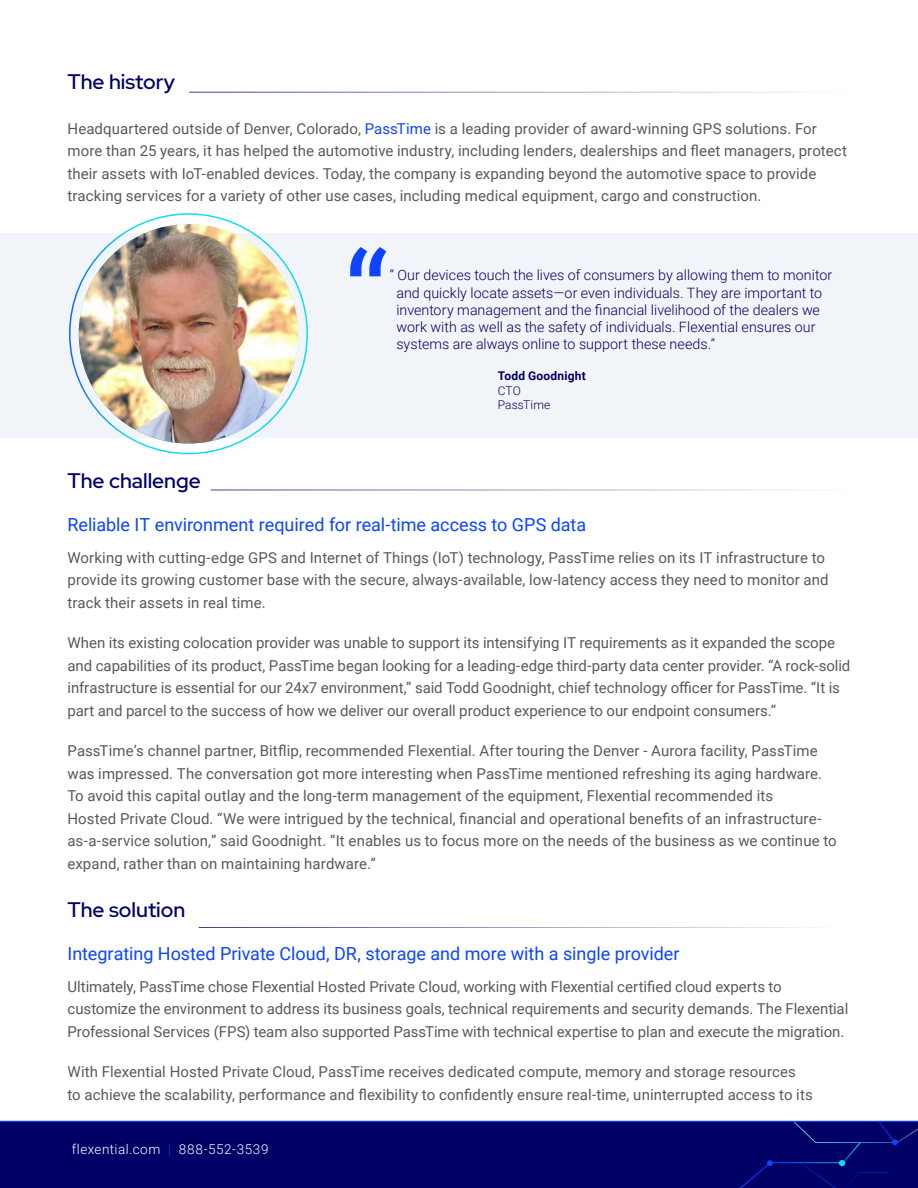
<style>
.page{position:relative;width:918px;height:1188px;background:#fff}
.page>*{position:absolute;margin:0;border:0;box-sizing:border-box;transform-origin:0 0}
.t1{font:124.5px "Roboto";color:#0c44ff}
.Customer_Story_H1{font:500 21px "Red Hat Display";color:#006}
.Customer_Story_H2{font:18px "Roboto";color:#0c44ff}
.Customer_Story_Body{font:15px/22.5px "Roboto";letter-spacing:.005em;color:#58595b}
.Customer_Story_Quote{font:300 14.25px/17.1px "Roboto";color:#006}
.t2{font:300 13.5px "Roboto";letter-spacing:.04em;color:#fff}
.Customer_Story_Attribution{font:700 12px "Roboto";letter-spacing:.02em;color:#006}
.Customer_Story_Attribution-2{font:300 12px/14.4px "Roboto";letter-spacing:.01em;color:#006}
.s1{color:#0c44ff}
</style>
<div class="page">
<div style="left:0;top:1121px;width:793px;height:67px;background:#006"></div>
<hr style="left:769px;top:1162px;width:73px;height:1px;background:#fff">
<svg style="left:793px;top:1120px;width:125px;height:68px"></svg>
<div style="left:714px;top:1160px;width:59px;height:28px;background:#006"></div>
<hr style="left:189px;top:92px;width:659px;height:1px;background:#006">
<hr style="left:211px;top:490px;width:637px;height:1px;background:#006">
<div style="left:0;top:233px;width:918px;height:205px;background:#f1f4f8"></div>
<img style="left:79px;top:224px;width:219px;height:220px;border-radius:110px">
<hr style="left:199px;top:927px;width:649px;height:1px;background:#006">
<p class="Customer_Story_H1" style="left:68px;top:68px;width:109px">The history</p>
<p class="Customer_Story_Body" style="left:68px;top:117px;width:781px">Headquartered outside of Denver, Colorado, <span class="s1">PassTime</span> is a leading provider of award-winning GPS solutions. For more than 25 years, it has helped the automotive industry, including lenders, dealerships and fleet managers, protect their assets with IoT-enabled devices. Today, the company is expanding beyond the automotive space to provide tracking services for a variety of other use cases, including medical equipment, cargo and construction.</p>
<p class="t1" style="left:344px;top:210px;width:46px">“</p>
<p class="Customer_Story_Quote" style="left:396px;top:266px;width:437px;text-indent:-7px">“ Our devices touch the lives of consumers by allowing them to monitor and quickly locate assets—or even individuals. They are important to inventory management and the financial livelihood of the dealers we work with as well as the safety of individuals. Flexential ensures our systems are always online to support these needs.”</p>
<p class="Customer_Story_Attribution" style="left:498px;top:368px;width:90px">Todd Goodnight</p>
<p class="Customer_Story_Attribution-2" style="left:498px;top:383px;width:54px">CTO<br>PassTime</p>
<p class="Customer_Story_H1" style="left:68px;top:466px;width:135px">The challenge</p>
<p class="Customer_Story_H2" style="left:68px;top:512px;width:520px">Reliable IT environment required for real-time access to GPS data</p>
<p class="Customer_Story_Body" style="left:68px;top:545px;width:763px">Working with cutting-edge GPS and Internet of Things (IoT) technology, PassTime relies on its IT infrastructure to provide its growing customer base with the secure, always-available, low-latency access they need to monitor and track their assets in real time.</p>
<p class="Customer_Story_Body" style="left:68px;top:631px;width:784px">When its existing colocation provider was unable to support its intensifying IT requirements as it expanded the scope and capabilities of its product, PassTime began looking for a leading-edge third-party data center provider. “A rock-solid infrastructure is essential for our 24x7 environment,” said Todd Goodnight, chief technology officer for PassTime. “It is part and parcel to the success of how we deliver our overall product experience to our endpoint consumers.”</p>
<p class="Customer_Story_Body" style="left:68px;top:739px;width:771px">PassTime’s channel partner, Bitflip, recommended Flexential. After touring the Denver - Aurora facility, PassTime was impressed. The conversation got more interesting when PassTime mentioned refreshing its aging hardware.<br>To avoid this capital outlay and the long-term management of the equipment, Flexential recommended its<br>Hosted Private Cloud. “We were intrigued by the technical, financial and operational benefits of an infrastructure&shy;as-a-service solution,” said Goodnight. “It enables us to focus more on the needs of the business as we continue to expand, rather than on maintaining hardware.”</p>
<p class="Customer_Story_H1" style="left:68px;top:895px;width:119px">The solution</p>
<p class="Customer_Story_H2" style="left:68px;top:941px;width:614px">Integrating Hosted Private Cloud, DR, storage and more with a single provider</p>
<p class="Customer_Story_Body" style="left:68px;top:974px;width:782px">Ultimately, PassTime chose Flexential Hosted Private Cloud, working with Flexential certified cloud experts to customize the environment to address its business goals, technical requirements and security demands. The Flexential<br>Professional Services (FPS) team also supported PassTime with technical expertise to plan and execute the migration.</p>
<p class="Customer_Story_Body" style="left:68px;top:1060px;width:747px">With Flexential Hosted Private Cloud, PassTime receives dedicated compute, memory and storage resources to achieve the scalability, performance and flexibility to confidently ensure real-time, uninterrupted access to its</p>
<p class="t2" style="left:72px;top:1140px;width:198px">flexential.com <span class="s1">|</span> 888-552-3539</p>
</div>
